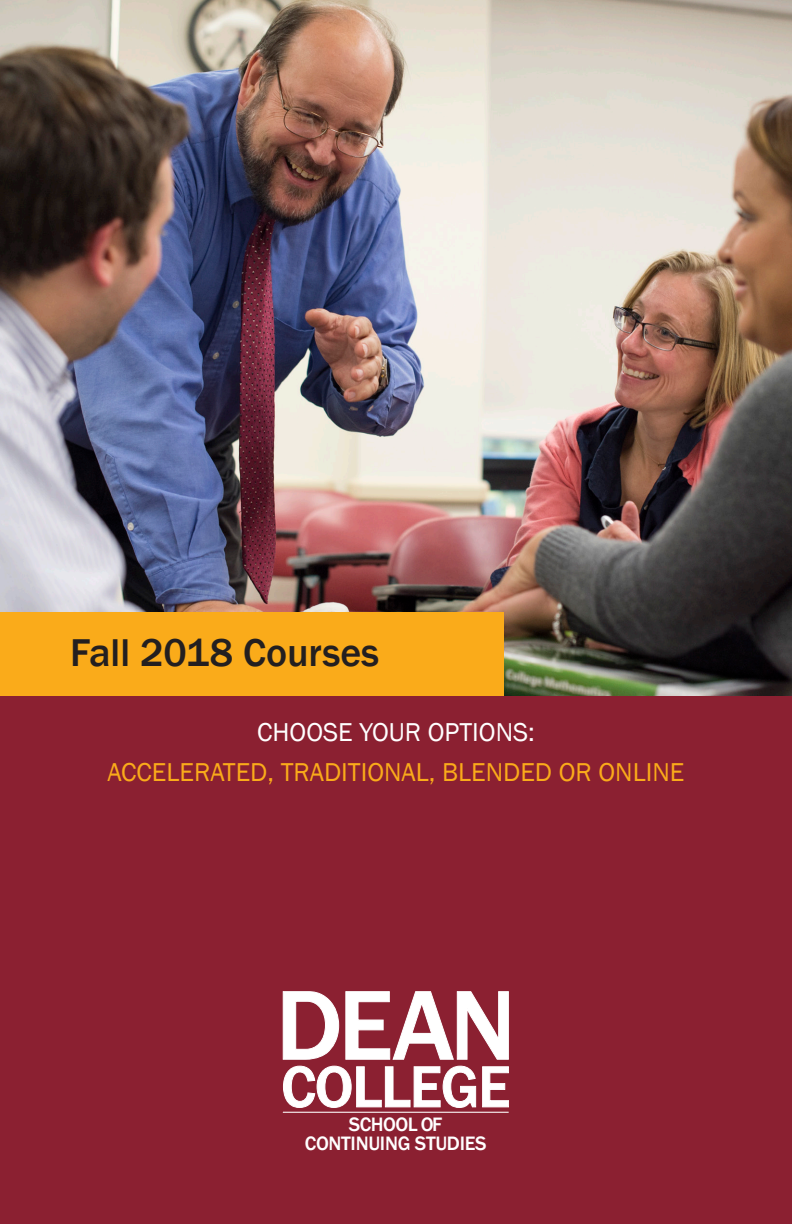
<style>
.page{position:relative;width:792px;height:1224px;background:#fff}
.page>*{position:absolute;margin:0;border:0;box-sizing:border-box;transform-origin:0 0}
.t1{font:500 39.8px "Franklin Gothic";color:#231f20}
.t2{font:26.6px "Franklin Gothic";color:#faab1a}
.t3{font:26.6px "Franklin Gothic";color:#fff}
.t4{font:500 20px/18.6px "Franklin Gothic";letter-spacing:-.015em;color:#fff;text-align:center}
</style>
<div class="page">
<img style="left:0;top:0;width:792px;height:696px">
<div style="left:0;top:613px;width:504px;height:83px;background:#faab1a"></div>
<div style="left:0;top:696px;width:792px;height:528px;background:#8b2031"></div>
<hr style="left:283px;top:1112px;width:225px;height:1px;background:#fff">
<svg style="left:283px;top:991px;width:225px;height:69px"></svg>
<svg style="left:283px;top:1066px;width:225px;height:42px"></svg>
<p class="t1" style="left:70px;top:628px;width:311px">Fall 2018 Courses</p>
<p class="t3" style="left:257px;top:716px;width:279px">CHOOSE YOUR OPTIONS:</p>
<p class="t2" style="left:108px;top:755px;width:578px">ACCELERATED, TRADITIONAL, BLENDED OR ONLINE</p>
<p class="t4" style="left:305px;top:1115px;width:183px">SCHOOL OF<br>CONTINUING STUDIES</p>
</div>
